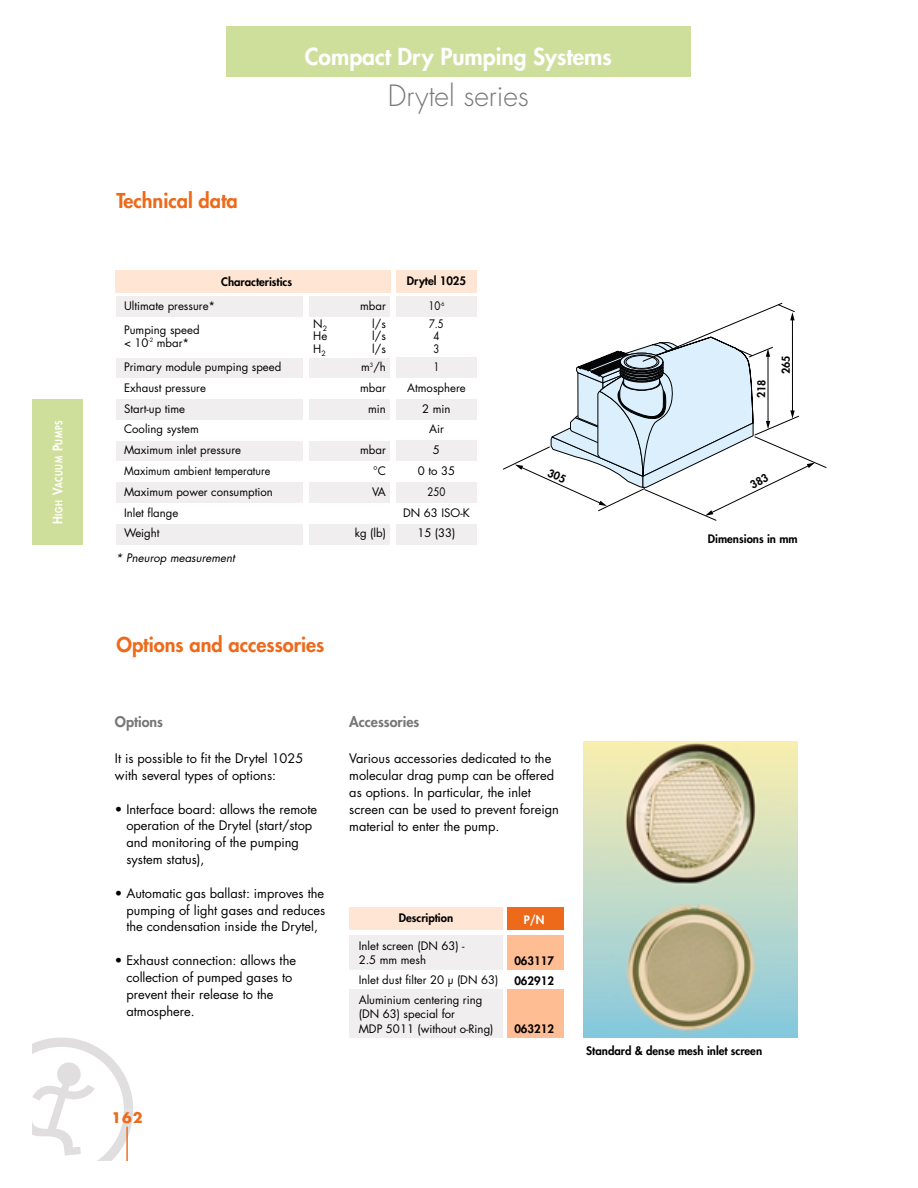
<style>
.page{position:relative;width:918px;height:1188px;background:#fff}
.page>*{position:absolute;margin:0;border:0;box-sizing:border-box;transform-origin:0 0}
.t1{font:300 28.5px "Futura";color:#787777}
.t2{font:800 22.8px "Futura";color:#fff}
.t3{font:800 19.95px "Futura";color:#ee6a1b}
.t4{font:800 14.25px "Futura";color:#787777}
.t5{font:700 14.25px "Futura";color:#ee6a1b}
.t6{font:12.9px/16.8px "Futura";color:#000}
.t7{font:11.4px/14.2px "Futura";color:#000}
.t8{font:800 11.4px/20px "Futura";color:#000}
.t9{font:11.4px "Futura";color:#000;scale:.95 1}
.t10{font:italic 11.4px "Futura";color:#000}
.t11{font:11.4px/12.5px "Futura";color:#000;text-align:center;scale:.85 1}
.t12{font:800 11.4px "Futura";color:#fff}
.t13{font:800 9.6px "Futura";letter-spacing:.08em;color:#fff;scale:.9 1}
.s1{font-size:12.9px}
</style>
<div class="page">
<div style="left:33px;top:400px;width:50px;height:145px;background:#cedf9b"></div>
<svg style="left:33px;top:1038px;width:100px;height:123px"></svg>
<div style="left:57px;top:1063px;width:24px;height:23px;background:#e0dede;border-radius:50%"></div>
<hr style="left:126px;top:1127px;width:2px;height:34px;background:#ee6a1b">
<div style="left:226px;top:27px;width:465px;height:50px;background:#cedf9b"></div>
<div style="left:349px;top:989px;width:154px;height:49px;background:#f1eeef"></div>
<div style="left:396px;top:270px;width:81px;height:23px;background:#ffe5d3"></div>
<div style="left:115px;top:270px;width:275px;height:23px;background:#ffe5d3"></div>
<div style="left:116px;top:358px;width:186px;height:20px;background:#f1eeef"></div>
<div style="left:116px;top:297px;width:186px;height:20px;background:#f1eeef"></div>
<div style="left:116px;top:482px;width:186px;height:20px;background:#f1eeef"></div>
<div style="left:116px;top:441px;width:186px;height:20px;background:#f1eeef"></div>
<div style="left:116px;top:399px;width:186px;height:20px;background:#f1eeef"></div>
<div style="left:116px;top:524px;width:186px;height:20px;background:#f1eeef"></div>
<div style="left:309px;top:358px;width:81px;height:20px;background:#f1eeef"></div>
<div style="left:309px;top:297px;width:81px;height:20px;background:#f1eeef"></div>
<div style="left:309px;top:482px;width:81px;height:20px;background:#f1eeef"></div>
<div style="left:309px;top:441px;width:81px;height:20px;background:#f1eeef"></div>
<div style="left:309px;top:399px;width:81px;height:20px;background:#f1eeef"></div>
<div style="left:309px;top:524px;width:81px;height:20px;background:#f1eeef"></div>
<div style="left:396px;top:358px;width:81px;height:20px;background:#f1eeef"></div>
<div style="left:396px;top:297px;width:81px;height:20px;background:#f1eeef"></div>
<div style="left:396px;top:482px;width:81px;height:20px;background:#f1eeef"></div>
<div style="left:396px;top:399px;width:81px;height:20px;background:#f1eeef"></div>
<div style="left:396px;top:524px;width:81px;height:20px;background:#f1eeef"></div>
<div style="left:396px;top:441px;width:81px;height:20px;background:#f1eeef"></div>
<img style="left:584px;top:741px;width:214px;height:296px">
<div style="left:349px;top:935px;width:154px;height:34px;background:#f1eeef"></div>
<div style="left:349px;top:907px;width:154px;height:22px;background:#ffe5d3"></div>
<div style="left:507px;top:907px;width:56px;height:22px;background:#ee6a1b"></div>
<div style="left:507px;top:935px;width:56px;height:34px;background:#febd92"></div>
<div style="left:507px;top:989px;width:56px;height:49px;background:#febd92"></div>
<svg style="left:503px;top:303px;width:323px;height:218px"></svg>
<p class="t13" style="left:54px;top:524px;width:117px;rotate:-90deg"><span class="s1">H</span>IGH <span class="s1">V</span>ACUUM <span class="s1">P</span>UMPS</p>
<h3 class="t3" style="left:116px;top:191px;width:123px">Technical data</h3>
<h2 class="t2" style="left:305px;top:46px;width:308px">Compact Dry Pumping Systems</h2>
<h1 class="t1" style="left:388px;top:82px;width:142px">Drytel series</h1>
<p class="t8" style="left:221px;top:273px;width:72px">Characteristics</p>
<p class="t8" style="left:407px;top:272px;width:61px">Drytel 1025</p>
<p class="t7" style="left:124px;top:300px;width:93px">Ultimate pressure*</p>
<p class="t7" style="left:360px;top:300px;width:27px">mbar</p>
<p class="t11" style="left:429px;top:301px;width:20px">10<sup>-6</sup></p>
<p class="t7" style="left:124px;top:325px;width:77px;line-height:12.5px">Pumping speed &lt; 10<sup>-2</sup> mbar*</p>
<p class="t7" style="left:124px;top:361px;width:159px">Primary module pumping speed</p>
<p class="t7" style="left:313px;top:318px;width:15px">N<sub>2</sub></p>
<p class="t7" style="left:372px;top:318px;width:15px">l/s</p>
<p class="t7" style="left:313px;top:330px;width:16px">He</p>
<p class="t7" style="left:372px;top:330px;width:15px">l/s</p>
<p class="t7" style="left:313px;top:343px;width:14px">H<sub>2</sub></p>
<p class="t7" style="left:372px;top:343px;width:15px">l/s</p>
<p class="t7" style="left:361px;top:361px;width:26px">m<sup>3</sup>/h</p>
<p class="t11" style="left:429px;top:318px;width:19px">7.5<br>4<br>3</p>
<p class="t11" style="left:433px;top:362px;width:9px">1</p>
<p class="t7" style="left:124px;top:382px;width:83px">Exhaust pressure</p>
<p class="t7" style="left:124px;top:423px;width:76px">Cooling system</p>
<p class="t9" style="left:124px;top:465px;width:155px">Maximum ambient temperature</p>
<p class="t7" style="left:124px;top:402px;width:63px">Start-up time</p>
<p class="t7" style="left:124px;top:444px;width:119px">Maximum inlet pressure</p>
<p class="t7" style="left:360px;top:382px;width:27px">mbar</p>
<p class="t7" style="left:407px;top:382px;width:60px">Atmosphere</p>
<p class="t7" style="left:368px;top:402px;width:19px">min</p>
<p class="t7" style="left:422px;top:402px;width:30px">2 min</p>
<p class="t7" style="left:360px;top:444px;width:27px">mbar</p>
<p class="t7" style="left:429px;top:420px;width:16px;line-height:20.7px;text-align:center">Air<br>5</p>
<p class="t7" style="left:373px;top:464px;width:14px">°C</p>
<p class="t7" style="left:418px;top:464px;width:39px">0 to 35</p>
<p class="t7" style="left:124px;top:485px;width:150px">Maximum power consumption</p>
<p class="t7" style="left:372px;top:485px;width:15px">VA</p>
<p class="t11" style="left:428px;top:486px;width:23px">250</p>
<p class="t7" style="left:124px;top:506px;width:56px">Inlet flange</p>
<p class="t7" style="left:403px;top:506px;width:68px">DN 63 ISO-K</p>
<p class="t7" style="left:124px;top:527px;width:37px">Weight</p>
<p class="t7" style="left:355px;top:527px;width:33px">kg (lb)</p>
<p class="t7" style="left:417px;top:527px;width:40px">15 (33)</p>
<p class="t10" style="left:116px;top:552px;width:120px">* Pneurop measurement</p>
<h3 class="t3" style="left:116px;top:635px;width:209px">Options and accessories</h3>
<p class="t4" style="left:115px;top:715px;width:50px">Options</p>
<p class="t6" style="left:115px;top:751px;width:190px">It is possible to fit the Drytel 1025 with several types of options:</p>
<p class="t6" style="left:126px;top:802px;width:192px;text-indent:-11px">• Interface board: allows the remote operation of the Drytel (start/stop and monitoring of the pumping system status),</p>
<p class="t6" style="left:126px;top:886px;width:200px;text-align:justify;text-indent:-11px">• Automatic gas ballast: improves the pumping of light gases and reduces the condensation inside the Drytel,</p>
<p class="t6" style="left:126px;top:953px;width:171px;text-indent:-11px">• Exhaust connection: allows the collection of pumped gases to prevent their release to the atmosphere.</p>
<p class="t4" style="left:349px;top:715px;width:72px">Accessories</p>
<p class="t6" style="left:349px;top:751px;width:211px">Various accessories dedicated to the molecular drag pump can be offered as options. In particular, the inlet screen can be used to prevent foreign material to enter the pump.</p>
<p class="t8" style="left:399px;top:909px;width:56px">Description</p>
<p class="t7" style="left:359px;top:940px;width:107px">Inlet screen (DN 63) -<br>2.5 mm mesh</p>
<p class="t7" style="left:359px;top:971px;width:141px;line-height:20px">Inlet dust filter 20 µ (DN 63)<br>Aluminium centering ring</p>
<p class="t7" style="left:359px;top:1008px;width:136px">(DN 63) special for<br>MDP 5011 (without o-Ring)</p>
<p class="t12" style="left:524px;top:914px;width:22px">P/N</p>
<p class="t8" style="left:514px;top:951px;width:41px">063117<br>062912</p>
<p class="t8" style="left:514px;top:1020px;width:41px">063212</p>
<p class="t5" style="left:111px;top:1111px;width:33px">162</p>
<p class="t8" style="left:708px;top:529px;width:91px">Dimensions in mm</p>
<p class="t8" style="left:586px;top:1042px;width:177px">Standard &amp; dense mesh inlet screen</p>
</div>
